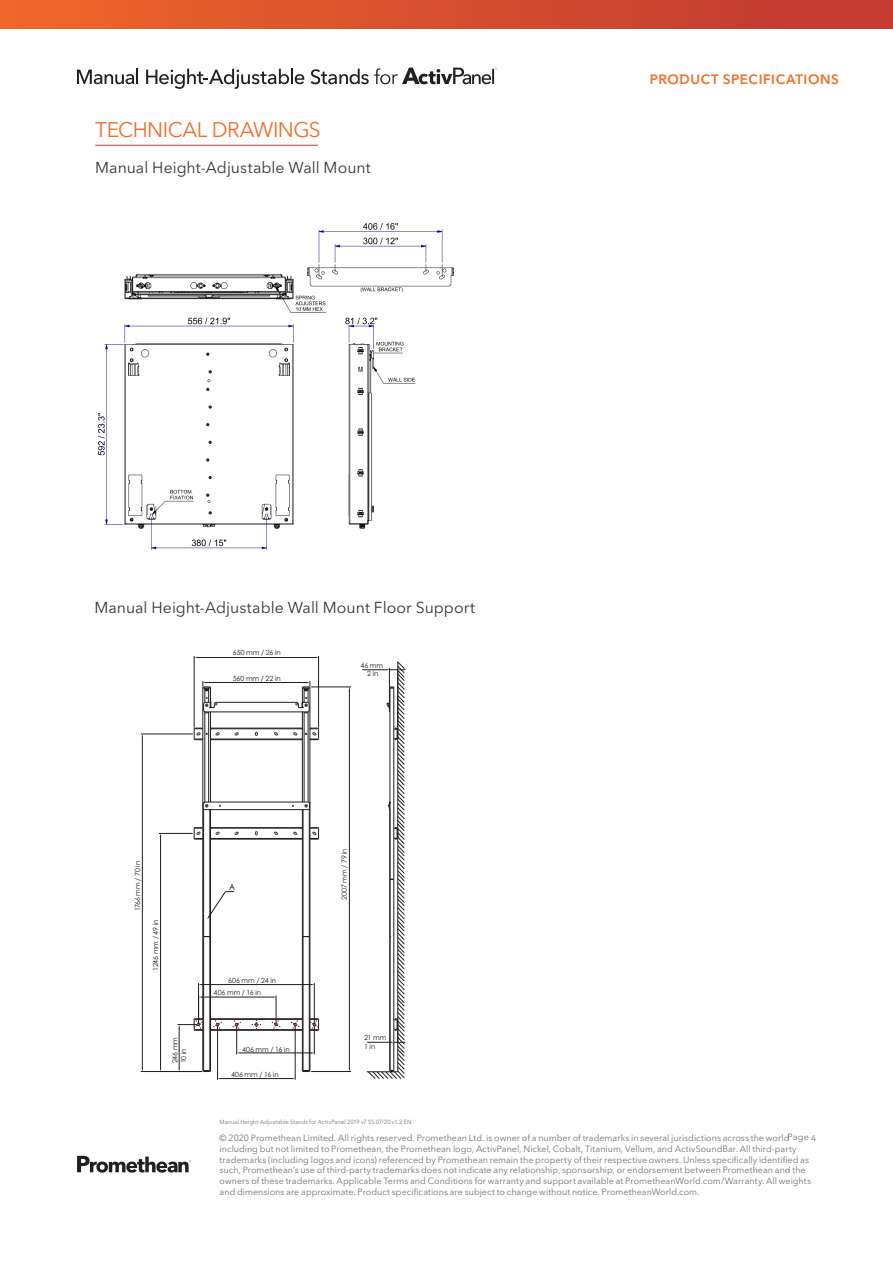
<style>
.page{position:relative;width:893px;height:1263px;background:#fff}
.page>*{position:absolute;margin:0;border:0;box-sizing:border-box;transform-origin:0 0}
.t1{font:21px "Avenir Next LT Pro";letter-spacing:-.025em;color:#f36e28}
.t2{font:15.75px "Avenir Next LT Pro";color:#353738}
.t3{font:600 13.5px "Avenir Next LT Pro";letter-spacing:.045em;color:#f36e28}
.t4{font:9px/10.8px "Avenir Next LT Pro";color:#727477}
.t5{font:8.1px "Century Gothic Pro";color:#040503}
.t6{font:7.05px/8.6px "Century Gothic Pro";color:#231f20}
.t7{font:7.05px/8.6px "Century Gothic Pro";color:#211d1e;text-align:center}
.t8{font:7.05px "Century Gothic Pro";letter-spacing:-.02em;color:#231f20}
.t9{font:6px "Avenir Next LT Pro";letter-spacing:.005em;color:#727477;scale:.96 1}
</style>
<div class="page">
<hr style="left:95px;top:145px;width:223px;height:1px;background:#c33832">
<svg style="left:77px;top:69px;width:61px;height:15px"></svg>
<svg style="left:146px;top:69px;width:158px;height:20px"></svg>
<svg style="left:311px;top:68px;width:186px;height:16px"></svg>
<div style="left:0;top:0;width:893px;height:29px;background:linear-gradient(to right,#ef662b,#c03732)"></div>
<img style="left:98px;top:223px;width:356px;height:326px">
<hr style="left:208px;top:712px;width:1px;height:90px;background:#211d1e">
<hr style="left:210px;top:712px;width:1px;height:90px;background:#211d1e">
<hr style="left:203px;top:688px;width:1px;height:191px;background:#211d1e">
<hr style="left:205px;top:712px;width:1px;height:90px;background:#211d1e">
<hr style="left:302px;top:879px;width:1px;height:191px;background:#211d1e">
<hr style="left:310px;top:879px;width:1px;height:191px;background:#211d1e">
<hr style="left:308px;top:712px;width:1px;height:90px;background:#211d1e">
<hr style="left:310px;top:688px;width:1px;height:191px;background:#211d1e">
<hr style="left:302px;top:712px;width:1px;height:90px;background:#211d1e">
<hr style="left:302px;top:810px;width:1px;height:69px;background:#211d1e">
<hr style="left:304px;top:712px;width:1px;height:90px;background:#211d1e">
<hr style="left:211px;top:1029px;width:91px;height:1px;background:#211d1e">
<hr style="left:211px;top:1030px;width:91px;height:1px;background:#211d1e">
<hr style="left:211px;top:1018px;width:91px;height:1px;background:#211d1e">
<hr style="left:211px;top:1019px;width:91px;height:1px;background:#211d1e">
<hr style="left:211px;top:838px;width:91px;height:1px;background:#211d1e">
<hr style="left:211px;top:839px;width:91px;height:1px;background:#211d1e">
<hr style="left:211px;top:827px;width:91px;height:1px;background:#211d1e">
<hr style="left:211px;top:828px;width:91px;height:1px;background:#211d1e">
<svg style="left:255px;top:831px;width:3px;height:5px"></svg>
<svg style="left:235px;top:831px;width:4px;height:4px"></svg>
<svg style="left:274px;top:831px;width:4px;height:4px"></svg>
<svg style="left:211px;top:828px;width:9px;height:10px"></svg>
<svg style="left:194px;top:827px;width:9px;height:13px"></svg>
<svg style="left:293px;top:828px;width:10px;height:10px"></svg>
<svg style="left:310px;top:827px;width:9px;height:13px"></svg>
<hr style="left:211px;top:739px;width:91px;height:1px;background:#211d1e">
<hr style="left:211px;top:728px;width:91px;height:1px;background:#211d1e">
<svg style="left:255px;top:732px;width:3px;height:4px"></svg>
<svg style="left:235px;top:732px;width:4px;height:4px"></svg>
<svg style="left:274px;top:732px;width:4px;height:4px"></svg>
<svg style="left:194px;top:728px;width:26px;height:12px"></svg>
<svg style="left:293px;top:728px;width:26px;height:12px"></svg>
<hr style="left:216px;top:702px;width:81px;height:1px;background:#211d1e">
<hr style="left:205px;top:712px;width:103px;height:1px;background:#211d1e">
<hr style="left:204px;top:802px;width:104px;height:1px;background:#211d1e">
<hr style="left:204px;top:809px;width:104px;height:1px;background:#211d1e">
<hr style="left:303px;top:936px;width:1px;height:134px;background:#211d1e">
<svg style="left:302px;top:1070px;width:9px;height:2px"></svg>
<hr style="left:309px;top:936px;width:1px;height:134px;background:#211d1e">
<hr style="left:303px;top:810px;width:1px;height:126px;background:#211d1e">
<hr style="left:309px;top:809px;width:1px;height:127px;background:#211d1e">
<svg style="left:305px;top:801px;width:5px;height:9px"></svg>
<hr style="left:203px;top:936px;width:1px;height:134px;background:#211d1e">
<hr style="left:210px;top:936px;width:1px;height:134px;background:#211d1e">
<hr style="left:203px;top:809px;width:1px;height:127px;background:#211d1e">
<hr style="left:210px;top:810px;width:1px;height:126px;background:#211d1e">
<svg style="left:202px;top:801px;width:7px;height:9px"></svg>
<hr style="left:349px;top:691px;width:1px;height:377px;background:#211d1e">
<hr style="left:311px;top:1071px;width:40px;height:1px;background:#211d1e">
<hr style="left:311px;top:687px;width:40px;height:1px;background:#211d1e">
<svg style="left:211px;top:1019px;width:11px;height:12px"></svg>
<svg style="left:252px;top:1020px;width:9px;height:9px"></svg>
<svg style="left:291px;top:1019px;width:12px;height:12px"></svg>
<hr style="left:314px;top:983px;width:1px;height:40px;background:#211d1e">
<hr style="left:198px;top:983px;width:1px;height:40px;background:#211d1e">
<hr style="left:229px;top:984px;width:81px;height:1px;background:#211d1e">
<hr style="left:221px;top:1078px;width:70px;height:1px;background:#211d1e">
<hr style="left:217px;top:1026px;width:1px;height:54px;background:#211d1e">
<hr style="left:295px;top:1026px;width:1px;height:54px;background:#211d1e">
<hr style="left:202px;top:997px;width:70px;height:1px;background:#211d1e">
<hr style="left:241px;top:1053px;width:69px;height:1px;background:#211d1e">
<hr style="left:198px;top:657px;width:117px;height:1px;background:#211d1e">
<hr style="left:318px;top:656px;width:1px;height:71px;background:#211d1e">
<hr style="left:194px;top:656px;width:1px;height:71px;background:#211d1e">
<hr style="left:207px;top:682px;width:99px;height:1px;background:#211d1e">
<hr style="left:179px;top:1028px;width:1px;height:40px;background:#211d1e">
<hr style="left:160px;top:837px;width:1px;height:231px;background:#211d1e">
<hr style="left:159px;top:833px;width:34px;height:1px;background:#211d1e">
<hr style="left:142px;top:738px;width:1px;height:330px;background:#211d1e">
<hr style="left:141px;top:734px;width:52px;height:1px;background:#211d1e">
<hr style="left:141px;top:1071px;width:61px;height:1px;background:#211d1e">
<svg style="left:203px;top:681px;width:15px;height:32px"></svg>
<svg style="left:295px;top:681px;width:16px;height:32px"></svg>
<svg style="left:362px;top:662px;width:43px;height:417px"></svg>
<svg style="left:178px;top:1068px;width:33px;height:4px"></svg>
<svg style="left:207px;top:891px;width:27px;height:28px"></svg>
<svg style="left:310px;top:1018px;width:9px;height:36px"></svg>
<svg style="left:232px;top:1020px;width:9px;height:34px"></svg>
<svg style="left:272px;top:995px;width:9px;height:34px"></svg>
<svg style="left:178px;top:995px;width:25px;height:36px"></svg>
<svg style="left:199px;top:984px;width:30px;height:1px"></svg>
<svg style="left:77px;top:1156px;width:114px;height:16px"></svg>
<p class="t1" style="left:95px;top:118px;width:227px">TECHNICAL DRAWINGS</p>
<p class="t2" style="left:95px;top:158px;width:277px">Manual Height-Adjustable Wall Mount</p>
<p class="t2" style="left:94px;top:598px;width:382px">Manual Height-Adjustable Wall Mount Floor Support</p>
<p class="t7" style="left:233px;top:648px;width:50px">650 mm / 26 in</p>
<p class="t7" style="left:233px;top:674px;width:50px">560 mm / 22 in</p>
<p class="t7" style="left:361px;top:661px;width:24px">46 mm<br>2 in</p>
<p class="t8" style="left:133px;top:911px;width:52px;rotate:-90deg">1766 mm / 70 in</p>
<p class="t6" style="left:151px;top:971px;width:53px;rotate:-90deg">1246 mm / 49 in</p>
<p class="t6" style="left:171px;top:1063px;width:28px;rotate:-90deg">246 mm<br>10 in</p>
<p class="t5" style="left:229px;top:882px;width:8px">A</p>
<p class="t6" style="left:214px;top:973px;width:64px;line-height:12.9px;text-indent:15px">606 mm / 24 in<br>406 mm / 16 in</p>
<p class="t6" style="left:242px;top:1045px;width:49px">406 mm / 16 in</p>
<p class="t6" style="left:231px;top:1070px;width:49px">406 mm / 16 in</p>
<p class="t6" style="left:340px;top:900px;width:53px;rotate:-90deg">2007 mm / 79 in</p>
<p class="t6" style="left:364px;top:1033px;width:24px">21 mm<br>1 in</p>
<p class="t9" style="left:220px;top:1119px;width:201px">Manual Height-Adjustable Stands for ActivPanel 2019 v7 SS 07/20 v1.2 EN</p>
<h3 class="t3" style="left:650px;top:71px;width:191px">PRODUCT SPECIFICATIONS</h3>
<p class="t4" style="left:220px;top:1132px;width:593px">© 2020 Promethean Limited. All rights reserved. Promethean Ltd. is owner of a number of trademarks in several jurisdictions across the world including but not limited to Promethean, the Promethean logo, ActivPanel, Nickel, Cobalt, Titanium, Vellum, and ActivSoundBar. All third-party trademarks (including logos and icons) referenced by Promethean remain the property of their respective owners. Unless specifically identified as such, Promethean’s use of third-party trademarks does not indicate any relationship, sponsorship, or endorsement between Promethean and the owners of these trademarks. Applicable Terms and Conditions for warranty and support available at PrometheanWorld.com/Warranty. All weights and dimensions are approximate. Product specifications are subject to change without notice. PrometheanWorld.com.</p>
<p class="t4" style="left:787px;top:1132px;width:30px">Page 4</p>
</div>
